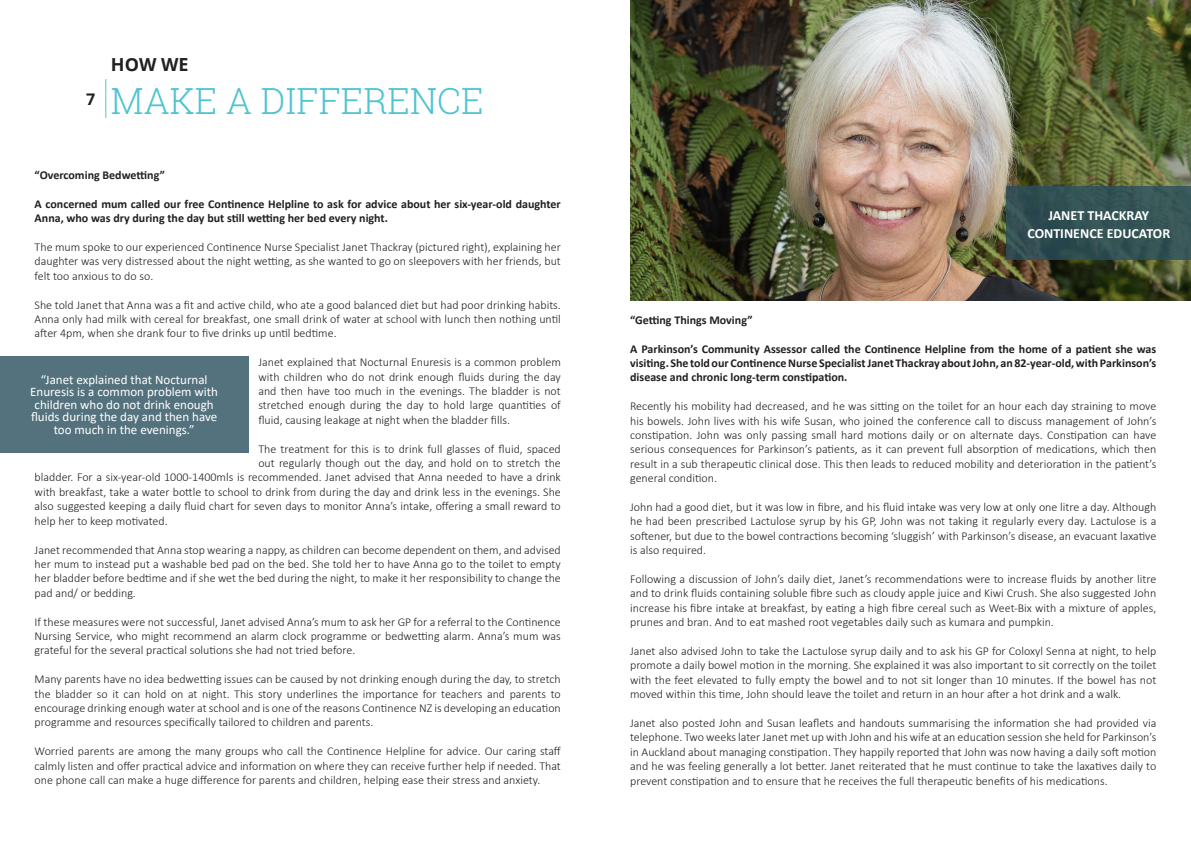
<style>
.page{position:relative;width:1191px;height:842px;background:#fff}
.page>*{position:absolute;margin:0;border:0;box-sizing:border-box;transform-origin:0 0}
.Page_Header_-_Blue{font:300 36px "Roboto Slab";color:#4dc4d1}
.Page_Header_-_Black{font:700 18px "Open Sans";color:#231f20}
.Page_Section_Number{font:700 16px "Open Sans";color:#231f20}
.Page_Body_Text_-_Whi{font:700 14px/18px "Calibri";color:#fff;text-align:center}
.Page_Header_Subtext{font:13px/12.5px "Calibri";color:#fff;text-align:center}
.Page_Header_Subtext-2{font:300 12px/14.4px "Calibri";color:#231f20;text-align:justify}
.Page_Header_Subtext-3{font:700 12px/14.4px "Calibri";color:#231f20}
</style>
<div class="page">
<hr style="left:105px;top:79px;width:1px;height:39px;background:#4dc4d1">
<img style="left:630px;top:0;width:561px;height:300px">
<div style="left:1006px;top:187px;width:185px;height:73px;background:linear-gradient(to right,#2e4b50,#375757)"></div>
<div style="left:0;top:357px;width:248px;height:96px;background:#54727d"></div>
<p class="Page_Section_Number" style="left:86px;top:88px;width:11px">7</p>
<p class="Page_Header_-_Black" style="left:111px;top:51px;width:79px">HOW WE</p>
<p class="Page_Header_-_Blue" style="left:111px;top:77px;width:374px">MAKE A DIFFERENCE</p>
<p class="Page_Header_Subtext-3" style="left:35px;top:168px;width:132px">“Overcoming Bedwetting”</p>
<p class="Page_Header_Subtext-3" style="left:35px;top:196px;width:527px">A concerned mum called our free Continence Helpline to ask for advice about her six-year-old daughter<br>Anna, who was dry during the day but still wetting her bed every night.</p>
<p class="Page_Header_Subtext-2" style="left:35px;top:240px;width:528px">The mum spoke to our experienced Continence Nurse Specialist Janet Thackray (pictured right), explaining her daughter was very distressed about the night wetting, as she wanted to go on sleepovers with her friends, but felt too anxious to do so.</p>
<p class="Page_Header_Subtext-2" style="left:35px;top:297px;width:528px">She told Janet that Anna was a fit and active child, who ate a good balanced diet but had poor drinking habits.<br>Anna only had milk with cereal for breakfast, one small drink of water at school with lunch then nothing until after 4pm, when she drank four to five drinks up until bedtime.</p>
<p class="Page_Header_Subtext-2" style="left:258px;top:355px;width:304px">Janet explained that Nocturnal Enuresis is a common problem with children who do not drink enough fluids during the day and then have too much in the evenings. The bladder is not stretched enough during the day to hold large quantities of fluid, causing leakage at night when the bladder fills.</p>
<p class="Page_Header_Subtext-2" style="left:258px;top:441px;width:304px">The treatment for this is to drink full glasses of fluid, spaced</p>
<p class="Page_Header_Subtext-2" style="left:258px;top:456px;width:304px">out regularly though out the day, and hold on to stretch the</p>
<p class="Page_Header_Subtext-2" style="left:35px;top:470px;width:528px">bladder. For a six-year-old 1000-1400mls is recommended. Janet advised that Anna needed to have a drink</p>
<p class="Page_Header_Subtext-2" style="left:35px;top:485px;width:528px">with breakfast, take a water bottle to school to drink from during the day and drink less in the evenings. She</p>
<p class="Page_Header_Subtext-2" style="left:35px;top:499px;width:527px">also suggested keeping a daily fluid chart for seven days to monitor Anna’s intake, offering a small reward to</p>
<p class="Page_Header_Subtext-2" style="left:35px;top:513px;width:135px">help her to keep motivated.</p>
<p class="Page_Header_Subtext-2" style="left:35px;top:542px;width:528px">Janet recommended that Anna stop wearing a nappy, as children can become dependent on them, and advised her mum to instead put a washable bed pad on the bed. She told her to have Anna go to the toilet to empty her bladder before bedtime and if she wet the bed during the night, to make it her responsibility to change the pad and/ or bedding.</p>
<p class="Page_Header_Subtext-2" style="left:35px;top:614px;width:528px">If these measures were not successful, Janet advised Anna’s mum to ask her GP for a referral to the Continence Nursing Service, who might recommend an alarm clock programme or bedwetting alarm. Anna’s mum was grateful for the several practical solutions she had not tried before.</p>
<p class="Page_Header_Subtext-2" style="left:35px;top:672px;width:528px">Many parents have no idea bedwetting issues can be caused by not drinking enough during the day, to stretch the bladder so it can hold on at night. This story underlines the importance for teachers and parents to encourage drinking enough water at school and is one of the reasons Continence NZ is developing an education programme and resources specifically tailored to children and parents.</p>
<p class="Page_Header_Subtext-2" style="left:35px;top:744px;width:528px">Worried parents are among the many groups who call the Continence Helpline for advice. Our caring staff calmly listen and offer practical advice and information on where they can receive further help if needed. That one phone call can make a huge difference for parents and children, helping ease their stress and anxiety.</p>
<p class="Page_Header_Subtext" style="left:30px;top:373px;width:189px">“Janet explained that Nocturnal<br>Enuresis is a common problem with children who do not drink enough fluids during the day and then have too much in the evenings.”</p>
<p class="Page_Body_Text_-_Whi" style="left:1027px;top:206px;width:144px">JANET THACKRAY<br>CONTINENCE EDUCATOR</p>
<p class="Page_Header_Subtext-3" style="left:630px;top:312px;width:124px">“Getting Things Moving”</p>
<p class="Page_Header_Subtext-3" style="left:630px;top:341px;width:528px;text-align:justify">A Parkinson’s Community Assessor called the Continence Helpline from the home of a patient she was visiting. She told our Continence Nurse Specialist Janet Thackray about John, an 82-year-old, with Parkinson’s disease and chronic long-term constipation.</p>
<p class="Page_Header_Subtext-2" style="left:630px;top:399px;width:528px">Recently his mobility had decreased, and he was sitting on the toilet for an hour each day straining to move his bowels. John lives with his wife Susan, who joined the conference call to discuss management of John’s constipation. John was only passing small hard motions daily or on alternate days. Constipation can have serious consequences for Parkinson’s patients, as it can prevent full absorption of medications, which then result in a sub therapeutic clinical dose. This then leads to reduced mobility and deterioration in the patient’s general condition.</p>
<p class="Page_Header_Subtext-2" style="left:630px;top:500px;width:528px">John had a good diet, but it was low in fibre, and his fluid intake was very low at only one litre a day. Although he had been prescribed Lactulose syrup by his GP, John was not taking it regularly every day. Lactulose is a softener, but due to the bowel contractions becoming ‘sluggish’ with Parkinson’s disease, an evacuant laxative is also required.</p>
<p class="Page_Header_Subtext-2" style="left:630px;top:572px;width:528px">Following a discussion of John’s daily diet, Janet’s recommendations were to increase fluids by another litre and to drink fluids containing soluble fibre such as cloudy apple juice and Kiwi Crush. She also suggested John increase his fibre intake at breakfast, by eating a high fibre cereal such as Weet-Bix with a mixture of apples, prunes and bran. And to eat mashed root vegetables daily such as kumara and pumpkin.</p>
<p class="Page_Header_Subtext-2" style="left:630px;top:644px;width:528px">Janet also advised John to take the Lactulose syrup daily and to ask his GP for Coloxyl Senna at night, to help promote a daily bowel motion in the morning. She explained it was also important to sit correctly on the toilet with the feet elevated to fully empty the bowel and to not sit longer than 10 minutes. If the bowel has not moved within this time, John should leave the toilet and return in an hour after a hot drink and a walk.</p>
<p class="Page_Header_Subtext-2" style="left:630px;top:716px;width:528px">Janet also posted John and Susan leaflets and handouts summarising the information she had provided via telephone. Two weeks later Janet met up with John and his wife at an education session she held for Parkinson’s in Auckland about managing constipation. They happily reported that John was now having a daily soft motion and he was feeling generally a lot better. Janet reiterated that he must continue to take the laxatives daily to prevent constipation and to ensure that he receives the full therapeutic benefits of his medications.</p>
</div>
